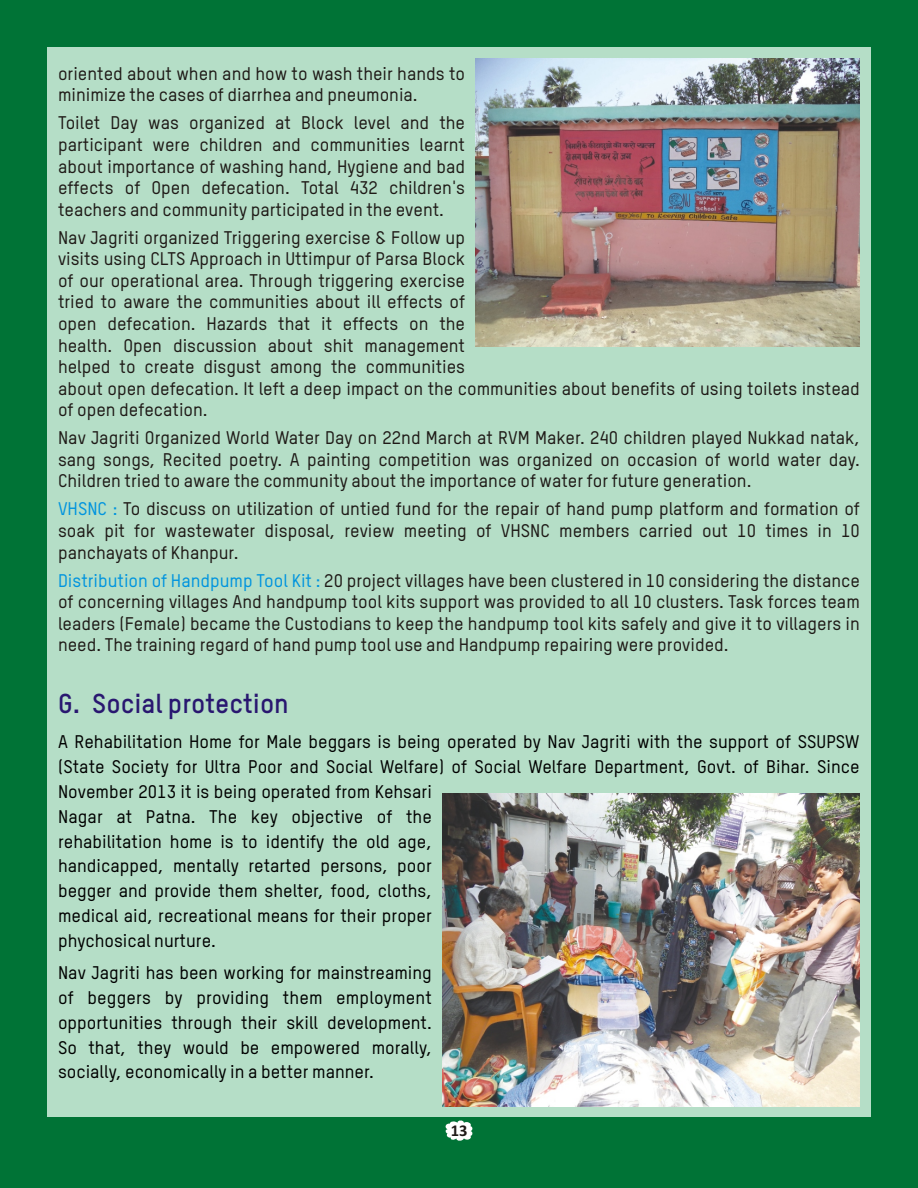
<style>
.page{position:relative;width:918px;height:1188px;background:#007336}
.page>*{position:absolute;margin:0;border:0;box-sizing:border-box;transform-origin:0 0}
.t1{font:700 27px "Oxfam TSTARPRO";color:#291770}
.t2{font:18px/21.6px "Oxfam TSTARPRO Medium";color:#1f1a17;text-align:justify}
.t3{font:18px/24.8px "Oxfam TSTARPRO Medium";color:#000}
.t4{font:700 16.5px "Calibri";color:#1f1a17}
.s1{color:#0094de}
</style>
<div class="page">
<div style="left:47px;top:47px;width:824px;height:1070px;background:#b5dec7"></div>
<svg style="left:445px;top:1120px;width:28px;height:21px"></svg>
<img style="left:476px;top:58px;width:384px;height:288px">
<img style="left:443px;top:793px;width:417px;height:313px">
<p class="t2" style="left:58px;top:64px;width:409px">oriented about when and how to wash their hands to minimize the cases of diarrhea and pneumonia.</p>
<p class="t2" style="left:58px;top:114px;width:409px">Toilet Day was organized at Block level and the participant were children and communities learnt about importance of washing hand, Hygiene and bad effects of Open defecation. Total 432 children's teachers and community participated in the event.</p>
<p class="t2" style="left:58px;top:228px;width:803px;text-align:left">Nav Jagriti organized Triggering exercise &amp; Follow up<br>visits using CLTS Approach in Uttimpur of Parsa Block<br>of our operational area. Through triggering exercise<br>tried to aware the communities about ill effects of<br>open defecation. Hazards that it effects on the<br>health. Open discussion about shit management<br>helped to create disgust among the communities<br>about open defecation. It left a deep impact on the communities about benefits of using toilets instead of open defecation.</p>
<p class="t2" style="left:58px;top:429px;width:803px">Nav Jagriti Organized World Water Day on 22nd March at RVM Maker. 240 children played Nukkad natak, sang songs, Recited poetry. A painting competition was organized on occasion of world water day.<br>Children tried to aware the community about the importance of water for future generation.</p>
<p class="t2" style="left:58px;top:500px;width:803px"><span class="s1">VHSNC :</span> To discuss on utilization of untied fund for the repair of hand pump platform and formation of soak pit for wastewater disposal, review meeting of VHSNC members carried out 10 times in 10 panchayats of Khanpur.</p>
<p class="t2" style="left:58px;top:571px;width:803px"><span class="s1">Distribution of Handpump Tool Kit :</span> 20 project villages have been clustered in 10 considering the distance of concerning villages And handpump tool kits support was provided to all 10 clusters. Task forces team leaders (Female) became the Custodians to keep the handpump tool kits safely and give it to villagers in need. The training regard of hand pump tool use and Handpump repairing were provided.</p>
<p class="t1" style="left:58px;top:692px;width:232px">G. Social protection</p>
<p class="t3" style="left:58px;top:731px;width:803px">A Rehabilitation Home for Male beggars is being operated by Nav Jagriti with the support of SSUPSW (State Society for Ultra Poor and Social Welfare) of Social Welfare Department, Govt. of Bihar. Since November 2013 it is being operated from Kehsari<br>Nagar at Patna. The key objective of the<br>rehabilitation home is to identify the old age,<br>handicapped, mentally retarted persons, poor<br>begger and provide them shelter, food, cloths,<br>medical aid, recreational means for their proper<br>phychosical nurture.</p>
<p class="t3" style="left:58px;top:962px;width:375px;text-align:justify">Nav Jagriti has been working for mainstreaming of beggers by providing them employment opportunities through their skill development.<br>So that, they would be empowered morally, socially, economically in a better manner.</p>
<p class="t4" style="left:451px;top:1123px;width:18px">13</p>
</div>
